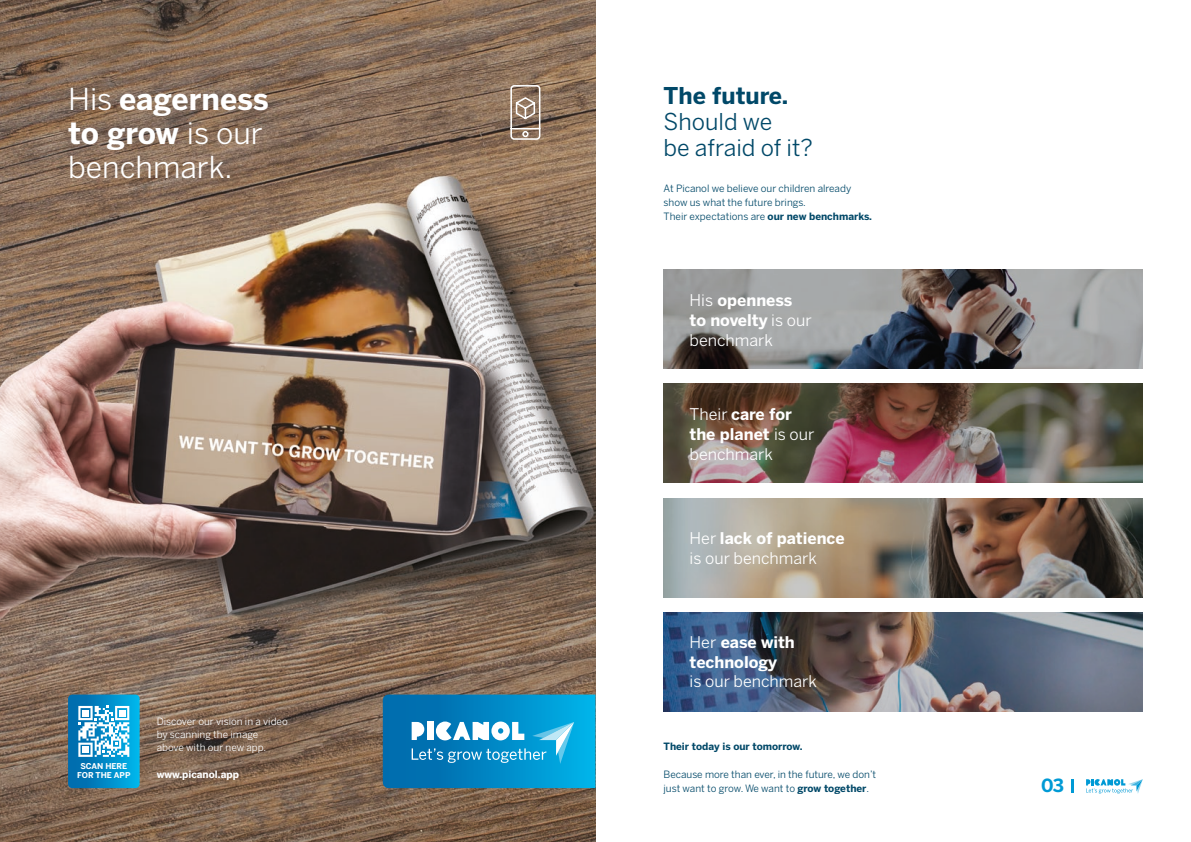
<style>
.page{position:relative;width:1191px;height:842px;background:#fff}
.page>*{position:absolute;margin:0;border:0;box-sizing:border-box;transform-origin:0 0}
.t1{font:30px/34px "Benton Sans";color:#fff}
.t2{font:23px/26px "Benton Sans";color:#004868}
.t3{font:700 23px "Benton Sans";color:#004868}
.t4{font:700 18px "Benton Sans";color:#009ad5}
.t5{font:16px/20px "Benton Sans";color:#fff}
.t6{font:700 16px/19.2px "Benton Sans";color:#fff}
.t7{font:10px/14px "Benton Sans";color:#004868}
.t8{font:10px/13px "Benton Sans";color:#fff}
.t9{font:700 10px "Benton Sans";color:#004868}
.t10{font:700 10px "Benton Sans";color:#fff}
.t11{font:700 8px/9px "Benton Sans";color:#fff;text-align:center}
.s1{font-weight:700}
.s2{font-weight:400}
</style>
<div class="page">
<img style="left:0;top:0;width:595px;height:842px">
<svg style="left:68px;top:694px;width:72px;height:94px;background:#36a2d1"></svg>
<div style="left:82px;top:747px;width:7px;height:6px;background:#fff"></div>
<div style="left:82px;top:710px;width:7px;height:6px;background:#fff"></div>
<svg style="left:383px;top:694px;width:212px;height:94px;background:#1b94ca"></svg>
<svg style="left:509px;top:84px;width:32px;height:57px;background:#a28f80"></svg>
<svg style="left:663px;top:269px;width:479px;height:100px;background:#828183"></svg>
<img style="left:663px;top:383px;width:479px;height:100px">
<img style="left:663px;top:498px;width:479px;height:99px">
<img style="left:663px;top:612px;width:479px;height:99px">
<svg style="left:1086px;top:779px;width:56px;height:15px"></svg>
<svg style="left:1071px;top:779px;width:2px;height:13px"></svg>
<h1 class="t1" style="left:68px;top:82px;width:202px">His <span class="s1">eagerness to grow</span> is our benchmark.</h1>
<p class="t11" style="left:77px;top:762px;width:55px">SCAN HERE<br>FOR THE APP</p>
<p class="t8" style="left:157px;top:715px;width:133px">Discover our vision in a video by scanning the image above with our new app.</p>
<p class="t10" style="left:157px;top:768px;width:84px">www.picanol.app</p>
<h2 class="t3" style="left:663px;top:82px;width:126px">The future.</h2>
<h2 class="t2" style="left:663px;top:109px;width:151px">Should we<br>be afraid of it?</h2>
<p class="t7" style="left:663px;top:182px;width:210px">At Picanol we believe our children already show us what the future brings.<br>Their expectations are <span class="s1">our new benchmarks.</span></p>
<h3 class="t5" style="left:689px;top:290px;width:124px">His <span class="s1">openness to novelty</span> is our benchmark</h3>
<h3 class="t5" style="left:689px;top:405px;width:126px;line-height:19.6px">Their <span class="s1">care for the planet</span> is our benchmark</h3>
<h3 class="t5" style="left:689px;top:528px;width:156px">Her <span class="s1">lack of patience </span>is our benchmark</h3>
<h3 class="t6" style="left:689px;top:633px;width:107px"><span class="s2">Her</span> ease with technology</h3>
<h3 class="t5" style="left:689px;top:671px;width:129px">is our benchmark</h3>
<p class="t9" style="left:663px;top:741px;width:141px">Their today is our tomorrow.</p>
<p class="t7" style="left:663px;top:768px;width:214px">Because more than ever, in the future, we don’t just want to grow. We want to <span class="s1">grow together</span>.</p>
<h3 class="t4" style="left:1041px;top:775px;width:24px">03</h3>
</div>
